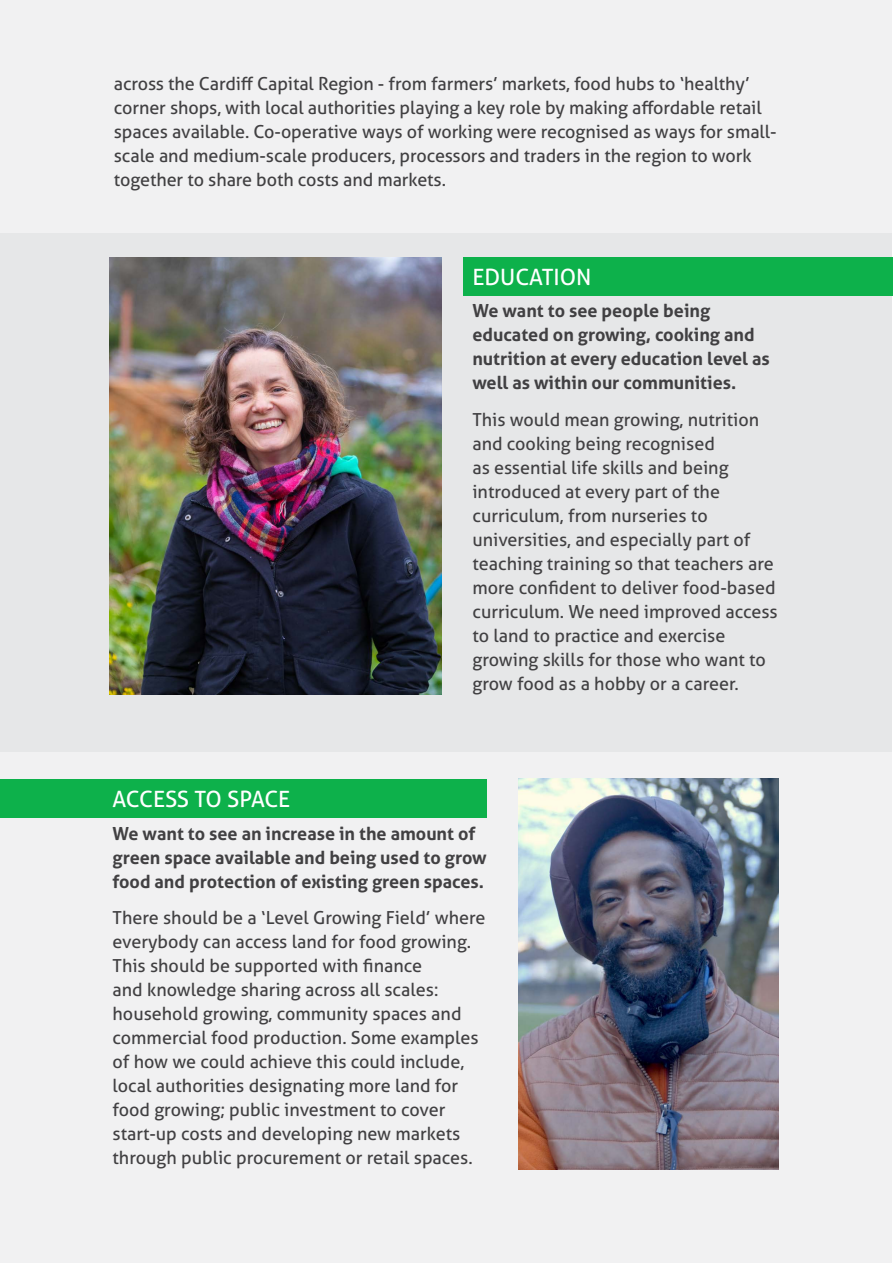
<style>
.page{position:relative;width:893px;height:1263px;background:#fff}
.page>*{position:absolute;margin:0;border:0;box-sizing:border-box;transform-origin:0 0}
.t1{font:22.5px "Aller";letter-spacing:-.025em;color:#fff}
.t2{font:22.5px "Aller";color:#fff}
.t3{font:18px/24px "Aller";color:#414042}
.t4{font:700 18px/24px "Aller";color:#414042}
</style>
<div class="page">
<div style="left:1px;top:0;width:891px;height:234px;background:#f1f1f2"></div>
<div style="left:1px;top:747px;width:891px;height:516px;background:#f1f1f2"></div>
<div style="left:1px;top:234px;width:891px;height:518px;background:#e6e7e8"></div>
<div style="left:1px;top:779px;width:486px;height:38px;background:#0db14b"></div>
<div style="left:463px;top:258px;width:429px;height:38px;background:#0db14b"></div>
<img style="left:110px;top:258px;width:331px;height:437px">
<img style="left:519px;top:779px;width:260px;height:390px">
<p class="t3" style="left:114px;top:72px;width:664px">across the Cardiff Capital Region - from farmers’ markets, food hubs to ‘healthy’ corner shops, with local authorities playing a key role by making affordable retail spaces available. Co-operative ways of working were recognised as ways for small&shy;scale and medium-scale producers, processors and traders in the region to work together to share both costs and markets.</p>
<p class="t2" style="left:472px;top:263px;width:121px">EDUCATION</p>
<p class="t4" style="left:472px;top:299px;width:299px">We want to see people being educated on growing, cooking and nutrition at every education level as well as within our communities.</p>
<p class="t3" style="left:472px;top:407px;width:307px">This would mean growing, nutrition and cooking being recognised<br>as essential life skills and being introduced at every part of the curriculum, from nurseries to universities, and especially part of teaching training so that teachers are more confident to deliver food-based curriculum. We need improved access to land to practice and exercise growing skills for those who want to grow food as a hobby or a career.</p>
<p class="t1" style="left:113px;top:785px;width:179px">ACCESS TO SPACE</p>
<p class="t4" style="left:113px;top:821px;width:376px">We want to see an increase in the amount of green space available and being used to grow food and protection of existing green spaces.</p>
<p class="t3" style="left:113px;top:906px;width:375px">There should be a ‘Level Growing Field’ where everybody can access land for food growing.<br>This should be supported with finance<br>and knowledge sharing across all scales: household growing, community spaces and commercial food production. Some examples of how we could achieve this could include, local authorities designating more land for food growing; public investment to cover start-up costs and developing new markets through public procurement or retail spaces.</p>
</div>
